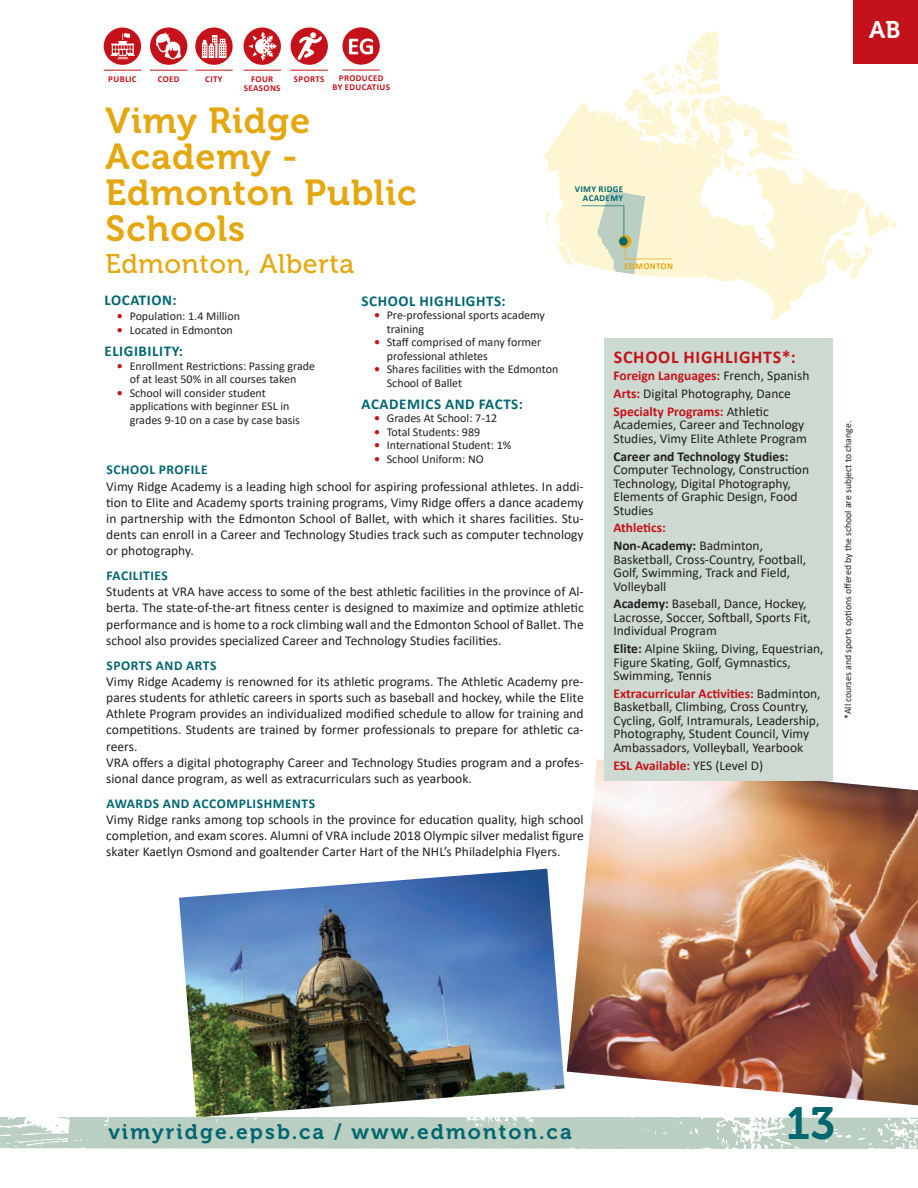
<style>
.page{position:relative;width:918px;height:1188px;background:#fff}
.page>*{position:absolute;margin:0;border:0;box-sizing:border-box;transform-origin:0 0}
.t1{font:45px "Museo 700";color:#006771}
.t2{font:36px/36px "Museo 700";letter-spacing:.025em;color:#e5a710}
.t3{font:27px "Museo 500";letter-spacing:.025em;color:#e5a710}
.t4{font:24px "Museo 700";color:#fff}
.t5{font:21px "Museo 700";letter-spacing:.1em;color:#006770}
.t6{font:700 18px "Calibri";letter-spacing:.04em;color:#c4121a}
.t7{font:700 15px "Calibri";letter-spacing:.04em;color:#006770}
.t8{font:13.5px/16.2px "Calibri";color:#231f20}
.t9{font:700 13.5px "Calibri";letter-spacing:.04em;color:#006771}
.t10{font:700 13.5px/17.7px "Calibri";color:#231f20}
.t11{font:700 13.5px "Calibri";color:#c4121a}
.t12{font:12px/13.5px "Calibri";color:#231f20}
.t13{font:9.75px "Calibri";color:#231f20}
.t14{font:700 9px/9px "Calibri";letter-spacing:.04em;color:#c4121a;text-align:center}
.t15{font:700 9px/9px "Calibri";letter-spacing:.04em;color:#006770;text-align:right}
.t16{font:700 9px "Calibri";letter-spacing:.04em;color:#e5a710}
.s1{font-weight:700;color:#c4121a}
.s2{color:#c4121a}
.s3{font-weight:400}
.s4{font-weight:700}
.s5{font-weight:400;color:#231f20}
</style>
<div class="page">
<img style="left:567px;top:759px;width:351px;height:346px">
<img style="left:179px;top:869px;width:386px;height:247px">
<div style="left:854px;top:0;width:64px;height:64px;background:#c4121a"></div>
<svg style="left:543px;top:31px;width:354px;height:289px"></svg>
<div style="left:619px;top:237px;width:9px;height:9px;background:#006770;border-radius:50%"></div>
<div style="left:605px;top:338px;width:228px;height:443px;background:#ccdad1"></div>
<img style="left:104px;top:27px;width:37px;height:38px;border-radius:19px">
<img style="left:150px;top:27px;width:37px;height:38px;border-radius:19px">
<img style="left:291px;top:27px;width:37px;height:38px;border-radius:19px">
<img style="left:195px;top:27px;width:38px;height:38px;border-radius:19px">
<img style="left:244px;top:27px;width:37px;height:38px;border-radius:19px">
<hr style="left:104px;top:70px;width:37px;height:1px;background:#c4121a">
<hr style="left:195px;top:70px;width:38px;height:1px;background:#c4121a">
<hr style="left:244px;top:70px;width:37px;height:1px;background:#c4121a">
<hr style="left:150px;top:70px;width:37px;height:1px;background:#c4121a">
<hr style="left:291px;top:70px;width:37px;height:1px;background:#c4121a">
<svg style="left:0;top:1116px;width:918px;height:33px;background:#c2d3c8"></svg>
<img style="left:342px;top:27px;width:38px;height:38px;border-radius:19px">
<hr style="left:342px;top:70px;width:38px;height:1px;background:#c4121a">
<p class="t14" style="left:108px;top:74px;width:30px">PUBLIC</p>
<p class="t14" style="left:205px;top:74px;width:19px">CITY</p>
<p class="t14" style="left:244px;top:74px;width:38px">FOUR<br>SEASONS</p>
<p class="t14" style="left:158px;top:74px;width:23px">COED</p>
<p class="t14" style="left:294px;top:74px;width:32px">SPORTS</p>
<p class="t14" style="left:333px;top:74px;width:59px">PRODUCED<br>BY EDUCATIUS</p>
<h2 class="t2" style="left:106px;top:103px;width:312px">Vimy Ridge<br>Academy -<br>Edmonton Public<br>Schools</h2>
<h3 class="t3" style="left:106px;top:249px;width:250px">Edmonton, Alberta</h3>
<p class="t15" style="left:575px;top:185px;width:50px">VIMY RIDGE<br>ACADEMY</p>
<p class="t16" style="left:624px;top:260px;width:50px">EDMONTON</p>
<p class="t7" style="left:104px;top:290px;width:74px">LOCATION:</p>
<p class="t12" style="left:117px;top:309px;width:125px"><span class="s1">•</span> Population: 1.4 Million</p>
<p class="t12" style="left:117px;top:323px;width:118px"><span class="s1">•</span> Located in Edmonton</p>
<p class="t7" style="left:104px;top:341px;width:80px">ELIGIBILITY:</p>
<p class="t12" style="left:117px;top:359px;width:200px;text-align:center"><span class="s1">•</span> Enrollment Restrictions: Passing grade of at least 50% in all courses taken</p>
<p class="t12" style="left:130px;top:386px;width:172px;text-indent:-13px"><span class="s1">•</span> School will consider student applications with beginner ESL in grades 9-10 on a case by case basis</p>
<p class="t7" style="left:362px;top:290px;width:146px">SCHOOL HIGHLIGHTS:</p>
<p class="t12" style="left:387px;top:308px;width:160px;text-indent:-13px"><span class="s1">•</span> Pre-professional sports academy training</p>
<p class="t12" style="left:387px;top:335px;width:156px;text-indent:-13px"><span class="s1">•</span> Staff comprised of many former professional athletes</p>
<p class="t12" style="left:387px;top:362px;width:173px;text-indent:-13px"><span class="s1">•</span> Shares facilities with the Edmonton<br>School of Ballet</p>
<p class="t7" style="left:362px;top:393px;width:163px">ACADEMICS AND FACTS:</p>
<p class="t12" style="left:374px;top:411px;width:125px"><span class="s1">•</span> Grades At School: 7-12</p>
<p class="t12" style="left:374px;top:425px;width:108px"><span class="s1">•</span> Total Students: 989</p>
<p class="t12" style="left:374px;top:438px;width:139px"><span class="s1">•</span> International Student: 1%</p>
<p class="t12" style="left:374px;top:452px;width:111px"><span class="s1">•</span> School Uniform: NO</p>
<p class="t9" style="left:107px;top:460px;width:103px">SCHOOL PROFILE</p>
<p class="t8" style="left:106px;top:478px;width:479px;text-align:justify">Vimy Ridge Academy is a leading high school for aspiring professional athletes. In addi&shy;tion to Elite and Academy sports training programs, Vimy Ridge offers a dance academy in partnership with the Edmonton School of Ballet, with which it shares facilities. Stu&shy;dents can enroll in a Career and Technology Studies track such as computer technology or photography.</p>
<p class="t9" style="left:107px;top:566px;width:63px">FACILITIES</p>
<p class="t8" style="left:106px;top:583px;width:479px;text-align:justify">Students at VRA have access to some of the best athletic facilities in the province of Al&shy;berta. The state-of-the-art fitness center is designed to maximize and optimize athletic performance and is home to a rock climbing wall and the Edmonton School of Ballet. The school also provides specialized Career and Technology Studies facilities.</p>
<p class="t9" style="left:107px;top:656px;width:111px">SPORTS AND ARTS</p>
<p class="t8" style="left:106px;top:673px;width:479px">Vimy Ridge Academy is renowned for its athletic programs. The Athletic Academy pre&shy;pares students for athletic careers in sports such as baseball and hockey, while the Elite Athlete Program provides an individualized modified schedule to allow for training and competitions. Students are trained by former professionals to prepare for athletic ca&shy;reers.<br>VRA offers a digital photography Career and Technology Studies program and a profes&shy;sional dance program, as well as extracurriculars such as yearbook.</p>
<p class="t9" style="left:107px;top:794px;width:210px">AWARDS AND ACCOMPLISHMENTS</p>
<p class="t8" style="left:106px;top:811px;width:479px;text-align:justify">Vimy Ridge ranks among top schools in the province for education quality, high school completion, and exam scores. Alumni of VRA include 2018 Olympic silver medalist figure skater Kaetlyn Osmond and goaltender Carter Hart of the NHL’s Philadelphia Flyers.</p>
<h3 class="t6" style="left:614px;top:344px;width:183px">SCHOOL HIGHLIGHTS*:</h3>
<p class="t8" style="left:613px;top:367px;width:197px;line-height:17.7px"><span class="s1">Foreign Languages:</span> French, Spanish<br><span class="s1">Arts:</span> Digital Photography, Dance<br><span class="s1">Specialty Programs:</span> Athletic</p>
<p class="t8" style="left:613px;top:418px;width:195px;line-height:13.5px">Academies, Career and Technology<br>Studies, Vimy Elite Athlete Program</p>
<p class="t10" style="left:613px;top:447px;width:177px">Career and Technology Studies:</p>
<p class="t8" style="left:613px;top:463px;width:197px;line-height:13.5px">Computer Technology, Construction<br>Technology, Digital Photography,<br>Elements of Graphic Design, Food<br>Studies</p>
<p class="t10" style="left:613px;top:519px;width:151px"><span class="s2">Athletics:<br></span>Non-Academy: <span class="s3">Badminton,</span></p>
<p class="t8" style="left:613px;top:552px;width:194px;line-height:13.5px">Basketball, Cross-Country, Football,<br>Golf, Swimming, Track and Field,<br>Volleyball</p>
<p class="t8" style="left:613px;top:597px;width:199px;line-height:13.5px"><span class="s4">Academy:</span> Baseball, Dance, Hockey,<br>Lacrosse, Soccer, Softball, Sports Fit,<br>Individual Program</p>
<p class="t8" style="left:613px;top:642px;width:212px;line-height:13.5px"><span class="s4">Elite:</span> Alpine Skiing, Diving, Equestrian,<br>Figure Skating, Golf, Gymnastics,<br>Swimming, Tennis</p>
<p class="t8" style="left:613px;top:686px;width:209px;line-height:13.5px"><span class="s1">Extracurricular Activities:</span> Badminton, Basketball, Climbing, Cross Country, Cycling, Golf, Intramurals, Leadership, Photography, Student Council, Vimy Ambassadors, Volleyball, Yearbook</p>
<p class="t11" style="left:613px;top:756px;width:151px">ESL Available: <span class="s5">YES (Level D)</span></p>
<h3 class="t4" style="left:869px;top:17px;width:33px">AB</h3>
<p class="t13" style="left:841px;top:719px;width:300px;rotate:-90deg">*All courses and sports options offered by the school are subject to change.</p>
<h3 class="t5" style="left:108px;top:1120px;width:465px">vimyridge.epsb.ca / www.edmonton.ca</h3>
<h1 class="t1" style="left:786px;top:1099px;width:50px">13</h1>
</div>
